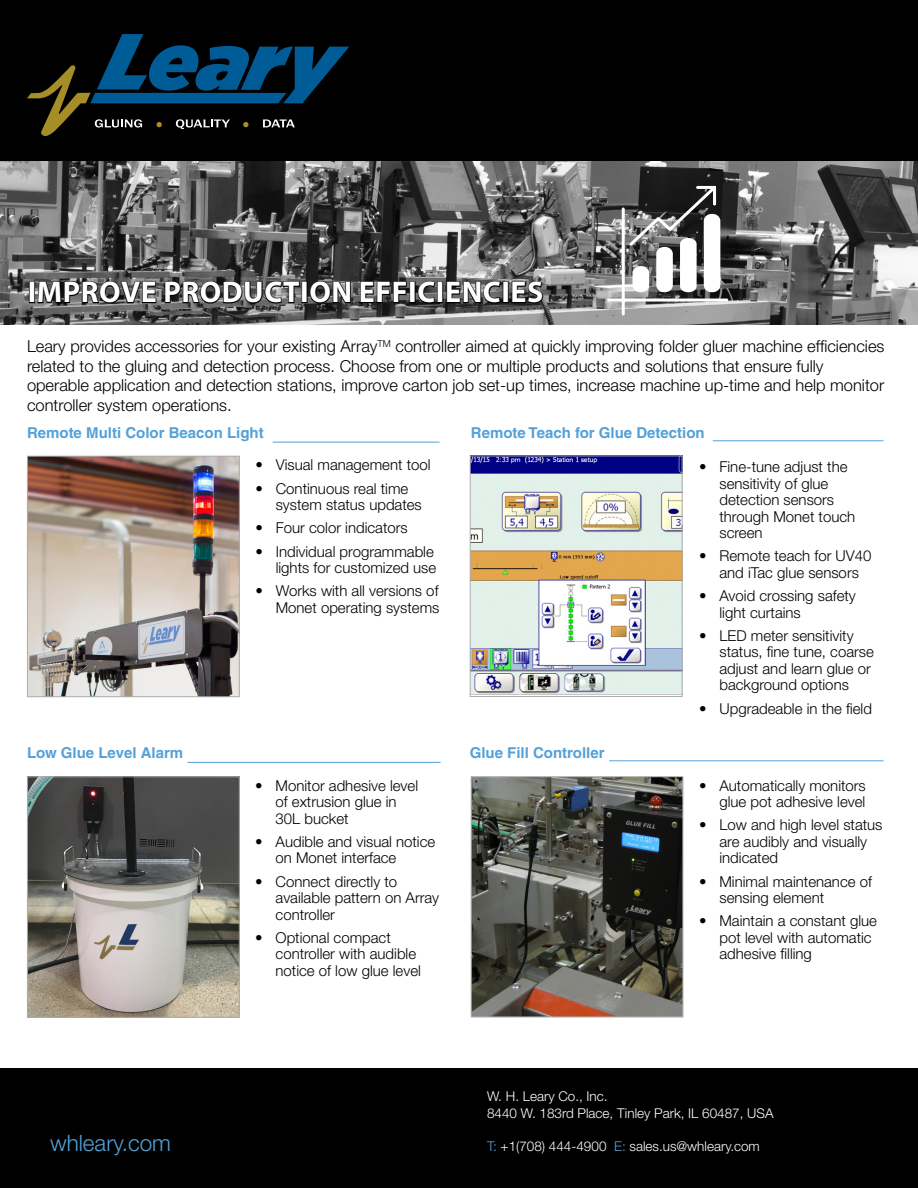
<style>
.page{position:relative;width:918px;height:1188px;background:#fff}
.page>*{position:absolute;margin:0;border:0;box-sizing:border-box;transform-origin:0 0}
.t1{font:700 30px "Myriad Pro";letter-spacing:.02em;color:#fff}
.t2{font:300 22.5px "Helvetica Neue";color:#53a1d8}
.t3{font:300 16.5px/19.5px "Helvetica Neue";color:#000}
.t4{font:300 15px/16.5px "Helvetica Neue";color:#000}
.t5{font:700 15px "Helvetica";color:#53a1d8}
.t6{font:300 13.5px/16.5px "Helvetica Neue";color:#fff}
.s1{color:#53a1d8}
</style>
<div class="page">
<div style="left:0;top:0;width:918px;height:162px;background:#000"></div>
<svg style="left:27px;top:34px;width:322px;height:102px"></svg>
<div style="left:0;top:1069px;width:918px;height:119px;background:#000"></div>
<img style="left:0;top:162px;width:918px;height:162px">
<div style="left:29px;top:282px;width:6px;height:21px;border:2px solid #000"></div>
<svg style="left:37px;top:217px;width:120px;height:87px"></svg>
<svg style="left:164px;top:280px;width:137px;height:24px"></svg>
<div style="left:301px;top:282px;width:7px;height:21px;border:2px solid #000"></div>
<svg style="left:309px;top:280px;width:43px;height:25px"></svg>
<svg style="left:359px;top:281px;width:49px;height:23px"></svg>
<div style="left:410px;top:282px;width:6px;height:21px;border:2px solid #000"></div>
<svg style="left:417px;top:280px;width:19px;height:24px"></svg>
<div style="left:437px;top:282px;width:6px;height:21px;border:2px solid #000"></div>
<svg style="left:446px;top:280px;width:56px;height:25px"></svg>
<div style="left:503px;top:282px;width:6px;height:21px;border:2px solid #000"></div>
<svg style="left:511px;top:280px;width:33px;height:24px"></svg>
<img style="left:29px;top:458px;width:209px;height:237px">
<div style="left:27px;top:456px;width:213px;height:241px;border:1px solid #abadb0"></div>
<hr style="left:273px;top:442px;width:167px;height:1px;background:#53a1d8">
<img style="left:473px;top:778px;width:208px;height:238px">
<div style="left:471px;top:776px;width:212px;height:242px;border:1px solid #abadb0"></div>
<hr style="left:609px;top:760px;width:275px;height:1px;background:#53a1d8">
<img style="left:472px;top:458px;width:209px;height:237px">
<div style="left:470px;top:456px;width:213px;height:241px;border:1px solid #abadb0"></div>
<hr style="left:713px;top:440px;width:171px;height:1px;background:#53a1d8">
<hr style="left:622px;top:209px;width:3px;height:105px;background:#fff">
<hr style="left:608px;top:299px;width:119px;height:3px;background:#fff">
<div style="left:704px;top:214px;width:16px;height:78px;background:#fff;border-radius:7px"></div>
<svg style="left:627px;top:181px;width:91px;height:111px"></svg>
<img style="left:29px;top:778px;width:209px;height:238px">
<div style="left:27px;top:776px;width:213px;height:242px;border:1px solid #abadb0"></div>
<hr style="left:187px;top:762px;width:254px;height:1px;background:#53a1d8">
<h1 class="t1" style="left:28px;top:273px;width:517px">IMPROVE PRODUCTION EFFICIENCIES</h1>
<p class="t3" style="left:27px;top:336px;width:859px">Leary provides accessories for your existing Array<sup>TM</sup> controller aimed at quickly improving folder gluer machine efficiencies related to the gluing and detection process. Choose from one or multiple products and solutions that ensure fully operable application and detection stations, improve carton job set-up times, increase machine up-time and help monitor controller system operations.</p>
<p class="t5" style="left:27px;top:424px;width:238px">Remote Multi Color Beacon Light</p>
<p class="t5" style="left:27px;top:744px;width:158px">Low Glue Level Alarm</p>
<p class="t4" style="left:256px;top:456px;width:177px">• Visual management tool</p>
<p class="t4" style="left:276px;top:479px;width:148px;text-indent:-20px">• Continuous real time system status updates</p>
<p class="t4" style="left:256px;top:519px;width:154px">• Four color indicators</p>
<p class="t4" style="left:256px;top:542px;width:182px;text-align:right">• Individual programmable lights for customized use</p>
<p class="t4" style="left:256px;top:582px;width:185px;text-align:right">• Works with all versions of<br>Monet operating systems</p>
<p class="t4" style="left:276px;top:776px;width:144px;text-indent:-20px">• Monitor adhesive level of extrusion glue in<br>30L bucket</p>
<p class="t4" style="left:276px;top:832px;width:161px;text-indent:-20px">• Audible and visual notice on Monet interface</p>
<p class="t4" style="left:276px;top:872px;width:165px;text-indent:-20px">• Connect directly to available pattern on Array controller</p>
<p class="t4" style="left:276px;top:928px;width:147px;text-indent:-20px">• Optional compact controller with audible notice of low glue level</p>
<p class="t5" style="left:471px;top:424px;width:235px">Remote Teach for Glue Detection</p>
<p class="t5" style="left:470px;top:744px;width:136px">Glue Fill Controller</p>
<p class="t4" style="left:719px;top:458px;width:137px;text-indent:-20px">• Fine-tune adjust the sensitivity of glue detection sensors through Monet touch screen</p>
<p class="t4" style="left:699px;top:547px;width:174px;text-align:center">• Remote teach for UV40 and iTac glue sensors</p>
<p class="t4" style="left:719px;top:587px;width:138px;text-indent:-20px">• Avoid crossing safety light curtains</p>
<p class="t4" style="left:719px;top:626px;width:156px;text-indent:-20px">• LED meter sensitivity status, fine tune, coarse adjust and learn glue or background options</p>
<p class="t4" style="left:699px;top:699px;width:174px">• Upgradeable in the field</p>
<p class="t4" style="left:699px;top:776px;width:168px;text-align:right">• Automatically monitors glue pot adhesive level</p>
<p class="t4" style="left:719px;top:816px;width:165px;text-indent:-20px">• Low and high level status are audibly and visually indicated</p>
<p class="t4" style="left:719px;top:872px;width:154px;text-indent:-20px">• Minimal maintenance of sensing element</p>
<p class="t4" style="left:719px;top:912px;width:159px;text-indent:-20px">• Maintain a constant glue pot level with automatic adhesive filling</p>
<p class="t6" style="left:487px;top:1087px;width:288px">W. H. Leary Co., Inc.<br>8440 W. 183rd Place, Tinley Park, IL 60487, USA</p>
<h2 class="t2" style="left:50px;top:1125px;width:122px">whleary.com</h2>
<p class="t6" style="left:487px;top:1137px;width:274px"><span class="s1">T:</span> +1(708) 444-4900 <span class="s1">E:</span> sales.us@whleary.com</p>
</div>
